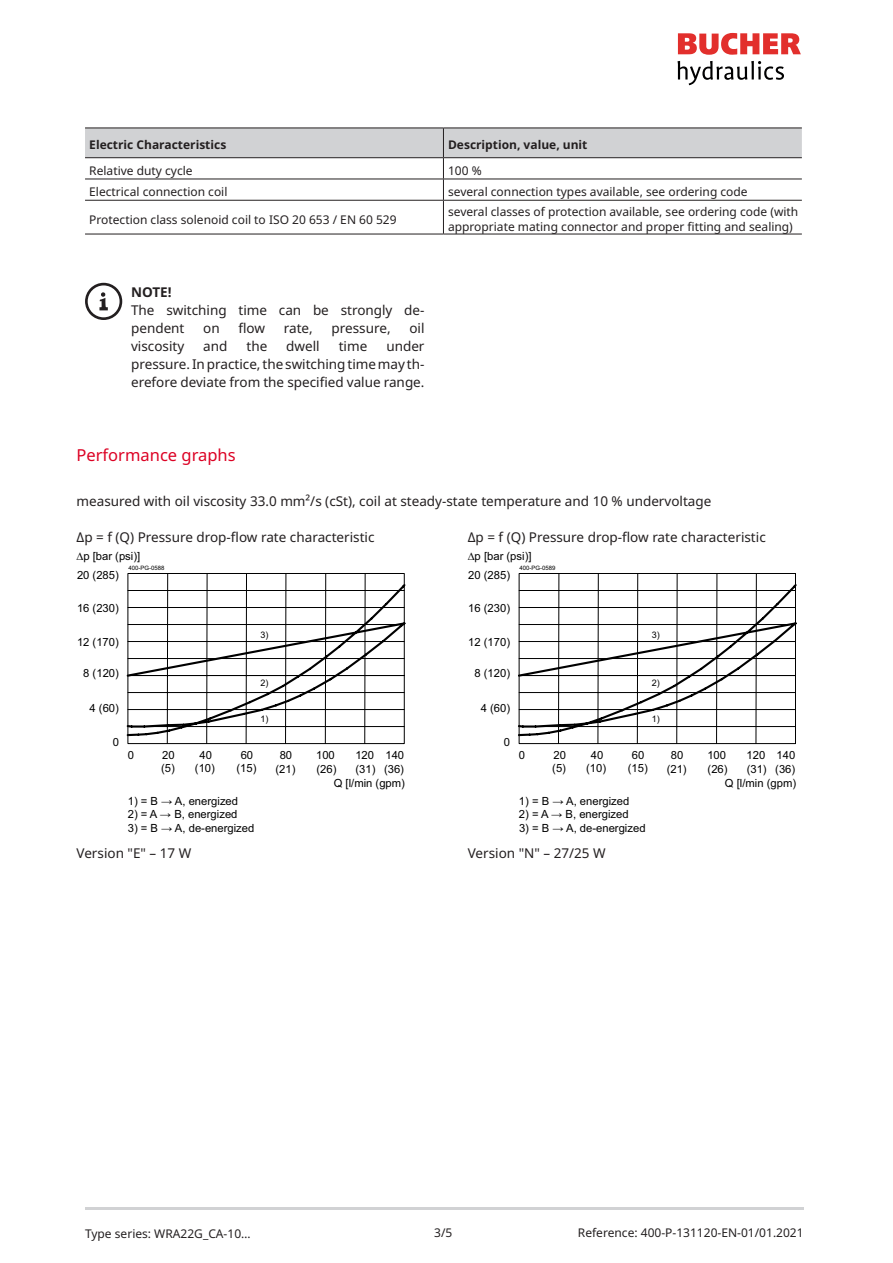
<style>
.page{position:relative;width:893px;height:1263px;background:#fff}
.page>*{position:absolute;margin:0;border:0;box-sizing:border-box;transform-origin:0 0}
.t1{font:16.5px "Noto Sans";color:#dc0023}
.picture_H1{font:13.5px "Noto Sans";color:#231f20}
.text{font:13.5px/18px "Noto Sans";color:#231f20}
.picture_H1_bold{font:700 13.5px "Noto Sans";color:#231f20}
.table_text{font:12px/15px "Noto Sans";color:#231f20}
.H_1_table{font:700 12px "Noto Sans";color:#231f20}
.reference{font:12px "Noto Sans";color:#231f20}
.date{font:12px "Noto Sans";color:#231f20}
.t2{font:11.25px/13.6px "Arial";color:#000}
.t3{font:9px "Arial";color:#000}
.t4{font:6px "Arial";color:#000}
</style>
<div class="page">
<svg style="left:678px;top:33px;width:123px;height:22px"></svg>
<svg style="left:677px;top:61px;width:107px;height:24px"></svg>
<hr style="left:85px;top:1208px;width:719px;height:2px;background:#d1d2d4">
<svg style="left:85px;top:233px;width:717px;height:1px"></svg>
<hr style="left:443px;top:200px;width:359px;height:1px;background:#231f20">
<hr style="left:443px;top:201px;width:1px;height:33px;background:#231f20">
<hr style="left:443px;top:234px;width:359px;height:1px;background:#231f20">
<svg style="left:85px;top:129px;width:717px;height:71px"></svg>
<hr style="left:85px;top:128px;width:358px;height:1px;background:#231f20">
<hr style="left:443px;top:128px;width:359px;height:1px;background:#231f20">
<hr style="left:85px;top:157px;width:358px;height:1px;background:#231f20">
<hr style="left:443px;top:157px;width:359px;height:1px;background:#231f20">
<hr style="left:85px;top:179px;width:358px;height:1px;background:#231f20">
<hr style="left:85px;top:200px;width:358px;height:1px;background:#231f20">
<hr style="left:85px;top:234px;width:358px;height:1px;background:#231f20">
<svg style="left:85px;top:283px;width:37px;height:37px"></svg>
<svg style="left:127px;top:573px;width:278px;height:171px"></svg>
<svg style="left:518px;top:573px;width:278px;height:171px"></svg>
<p class="H_1_table" style="left:89px;top:136px;width:139px">Electric Characteristics</p>
<p class="H_1_table" style="left:448px;top:136px;width:141px">Description, value, unit</p>
<p class="table_text" style="left:89px;top:163px;width:105px">Relative duty cycle</p>
<p class="table_text" style="left:448px;top:163px;width:35px">100 %</p>
<p class="table_text" style="left:89px;top:184px;width:140px">Electrical connection coil</p>
<p class="table_text" style="left:448px;top:184px;width:301px">several connection types available, see ordering code</p>
<p class="table_text" style="left:89px;top:212px;width:309px">Protection class solenoid coil to ISO 20 653 / EN 60 529</p>
<p class="table_text" style="left:448px;top:204px;width:352px">several classes of protection available, see ordering code (with appropriate mating connector and proper fitting and sealing)</p>
<p class="picture_H1_bold" style="left:131px;top:283px;width:42px">NOTE!</p>
<p class="text" style="left:131px;top:302px;width:295px">The switching time can be strongly de&shy;pendent</p>
<p class="text" style="left:203px;top:320px;width:18px">on</p>
<p class="text" style="left:238px;top:320px;width:28px">flow</p>
<p class="text" style="left:284px;top:320px;width:30px">rate,</p>
<p class="text" style="left:332px;top:320px;width:61px">pressure,</p>
<p class="text" style="left:409px;top:320px;width:17px">oil</p>
<p class="text" style="left:131px;top:338px;width:55px">viscosity</p>
<p class="text" style="left:203px;top:338px;width:26px">and</p>
<p class="text" style="left:246px;top:338px;width:22px">the</p>
<p class="text" style="left:286px;top:338px;width:35px">dwell</p>
<p class="text" style="left:339px;top:338px;width:30px">time</p>
<p class="text" style="left:131px;top:338px;width:295px;text-align:justify;text-indent:255px">under pressure. In practice, the switching time may th&shy;erefore deviate from the specified value range.</p>
<h2 class="t1" style="left:77px;top:444px;width:161px">Performance graphs</h2>
<p class="picture_H1" style="left:77px;top:491px;width:636px">measured with oil viscosity 33.0 mm²/s (cSt), coil at steady-state temperature and 10 % undervoltage</p>
<p class="picture_H1" style="left:77px;top:527px;width:300px">Δp = f (Q) Pressure drop-flow rate characteristic</p>
<p class="picture_H1" style="left:468px;top:527px;width:300px">Δp = f (Q) Pressure drop-flow rate characteristic</p>
<p class="t2" style="left:77px;top:549px;width:65px">∆p [bar (psi)]</p>
<p class="t4" style="left:128px;top:564px;width:38px">400-PG-0588</p>
<p class="t2" style="left:77px;top:568px;width:43px">20 (285)</p>
<p class="t2" style="left:77px;top:601px;width:43px">16 (230)</p>
<p class="t2" style="left:77px;top:635px;width:43px">12 (170)</p>
<p class="t2" style="left:83px;top:667px;width:37px">8 (120)</p>
<p class="t2" style="left:90px;top:701px;width:31px">4 (60)</p>
<p class="t2" style="left:113px;top:736px;width:8px">0</p>
<p class="t2" style="left:128px;top:749px;width:8px">0</p>
<p class="t2" style="left:161px;top:749px;width:15px;line-height:13px">20 (5)</p>
<p class="t2" style="left:128px;top:794px;width:112px">1) = B → A, energized</p>
<p class="t2" style="left:128px;top:808px;width:111px">2) = A → B, energized</p>
<p class="t2" style="left:128px;top:821px;width:128px">3) = B → A, de-energized</p>
<p class="t3" style="left:260px;top:629px;width:10px">3)</p>
<p class="t3" style="left:260px;top:677px;width:10px">2)</p>
<p class="t3" style="left:260px;top:713px;width:10px">1)</p>
<p class="t2" style="left:195px;top:749px;width:22px;line-height:12.3px;text-align:center">40 (10)</p>
<p class="t2" style="left:237px;top:749px;width:22px;line-height:12.8px;text-align:center">60 (15)</p>
<p class="t2" style="left:275px;top:749px;width:22px;text-align:center">80 (21)</p>
<p class="t2" style="left:384px;top:749px;width:22px">140 (36)</p>
<p class="t2" style="left:316px;top:749px;width:22px">100 (26)</p>
<p class="t2" style="left:355px;top:749px;width:22px">120 (31)</p>
<p class="t2" style="left:334px;top:776px;width:73px">Q [l/min (gpm)</p>
<p class="t2" style="left:468px;top:549px;width:65px">∆p [bar (psi)]</p>
<p class="t4" style="left:520px;top:564px;width:38px">400-PG-0589</p>
<p class="t2" style="left:468px;top:568px;width:43px">20 (285)</p>
<p class="t2" style="left:468px;top:601px;width:43px">16 (230)</p>
<p class="t2" style="left:468px;top:635px;width:43px">12 (170)</p>
<p class="t2" style="left:474px;top:667px;width:37px">8 (120)</p>
<p class="t2" style="left:481px;top:701px;width:31px">4 (60)</p>
<p class="t2" style="left:504px;top:736px;width:8px">0</p>
<p class="t2" style="left:519px;top:749px;width:8px">0</p>
<p class="t2" style="left:552px;top:749px;width:15px;line-height:13px">20 (5)</p>
<p class="t2" style="left:519px;top:794px;width:112px">1) = B → A, energized</p>
<p class="t2" style="left:519px;top:808px;width:111px">2) = A → B, energized</p>
<p class="t2" style="left:519px;top:821px;width:128px">3) = B → A, de-energized</p>
<p class="t3" style="left:652px;top:629px;width:10px">3)</p>
<p class="t3" style="left:652px;top:677px;width:10px">2)</p>
<p class="t3" style="left:652px;top:713px;width:10px">1)</p>
<p class="t2" style="left:586px;top:749px;width:22px;line-height:12.3px;text-align:center">40 (10)</p>
<p class="t2" style="left:628px;top:749px;width:22px;line-height:12.8px;text-align:center">60 (15)</p>
<p class="t2" style="left:667px;top:749px;width:22px;text-align:center">80 (21)</p>
<p class="t2" style="left:775px;top:749px;width:22px">140 (36)</p>
<p class="t2" style="left:707px;top:749px;width:22px">100 (26)</p>
<p class="t2" style="left:747px;top:749px;width:22px">120 (31)</p>
<p class="t2" style="left:725px;top:776px;width:73px">Q [l/min (gpm)</p>
<p class="picture_H1" style="left:77px;top:844px;width:116px">Version "E" – 17 W</p>
<p class="picture_H1" style="left:468px;top:844px;width:140px">Version "N" – 27/25 W</p>
<p class="date" style="left:85px;top:1225px;width:167px">Type series: WRA22G_CA-10…</p>
<p class="table_text" style="left:434px;top:1225px;width:20px">3/5</p>
<p class="reference" style="left:578px;top:1224px;width:227px">Reference: 400-P-131120-EN-01/01.2021</p>
</div>
